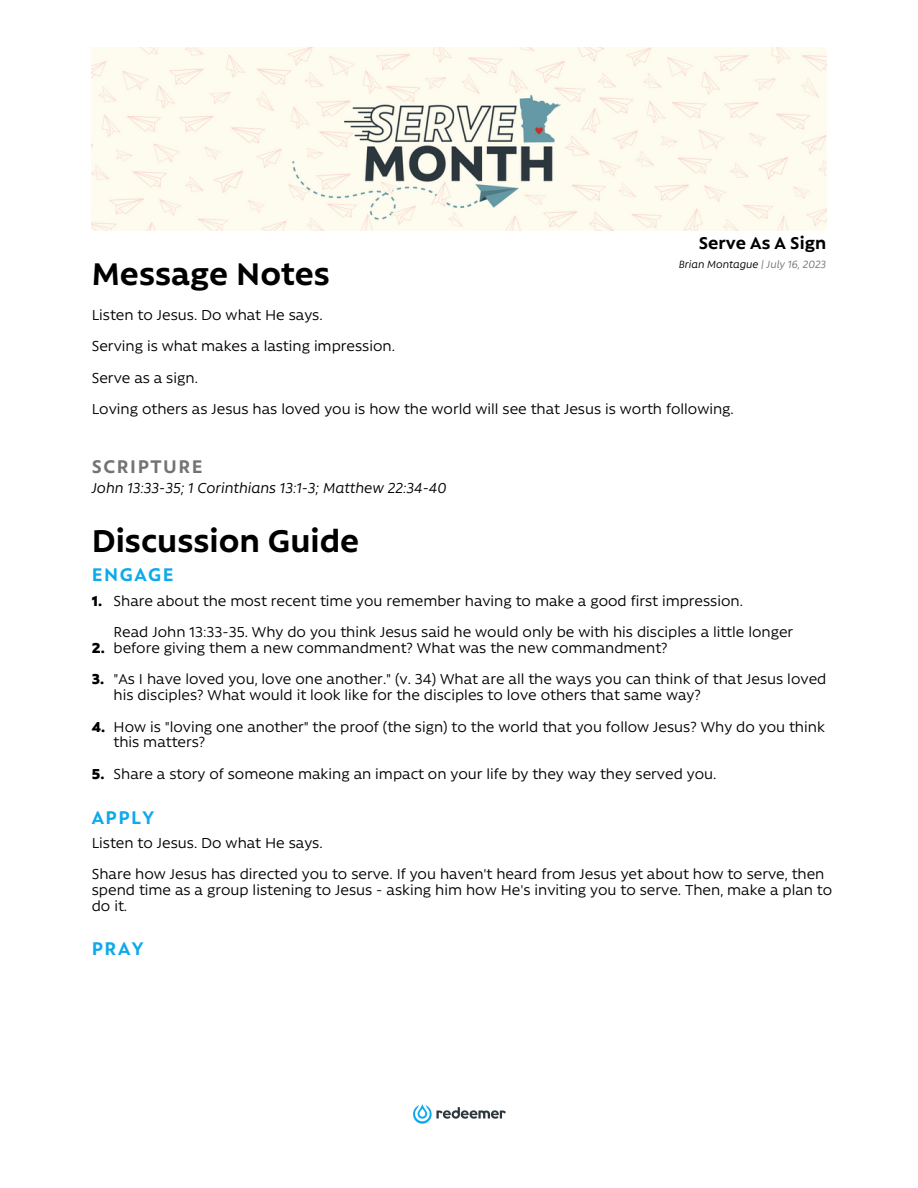
<style>
.page{position:relative;width:918px;height:1188px;background:#fff}
.page>*{position:absolute;margin:0;border:0;box-sizing:border-box;transform-origin:0 0}
.t1{font:700 36px "Rawson Pro";color:#000}
.t2{font:700 21px "Rawson Pro";letter-spacing:.075em;color:#0ca9eb}
.t3{font:700 21px "Rawson Pro";letter-spacing:.075em;color:#737373}
.t4{font:700 19.5px "Rawson Pro";color:#000}
.t5{font:16.5px/15.8px "Rawson Pro";color:#000}
.t6{font:italic 16.5px "Rawson Pro";color:#000}
.t7{font:900 16.5px "Rawson Pro";color:#000}
.t8{font:italic 12px "Rawson Pro";color:#000}
.s1{color:#737373}
</style>
<div class="page">
<img style="left:92px;top:47px;width:734px;height:184px">
<img style="left:413px;top:1104px;width:93px;height:20px">
<p class="t1" style="left:92px;top:250px;width:240px">Message Notes</p>
<p class="t4" style="left:699px;top:230px;width:129px">Serve As A Sign</p>
<p class="t8" style="left:679px;top:256px;width:149px">Brian Montague <span class="s1">| July 16, 2023</span></p>
<p class="t5" style="left:92px;top:306px;width:232px">Listen to Jesus. Do what He says.</p>
<p class="t5" style="left:92px;top:337px;width:305px">Serving is what makes a lasting impression.</p>
<p class="t5" style="left:92px;top:369px;width:108px">Serve as a sign.</p>
<p class="t5" style="left:92px;top:400px;width:644px">Loving others as Jesus has loved you is how the world will see that Jesus is worth following.</p>
<p class="t3" style="left:92px;top:453px;width:112px">SCRIPTURE</p>
<p class="t6" style="left:92px;top:477px;width:356px">John 13:33-35; 1 Corinthians 13:1-3; Matthew 22:34-40</p>
<p class="t1" style="left:92px;top:517px;width:269px">Discussion Guide</p>
<p class="t2" style="left:92px;top:561px;width:83px">ENGAGE</p>
<p class="t7" style="left:92px;top:590px;width:12px">1.</p>
<p class="t7" style="left:92px;top:637px;width:14px">2.</p>
<p class="t7" style="left:92px;top:668px;width:14px">3.</p>
<p class="t7" style="left:92px;top:716px;width:15px">4.</p>
<p class="t7" style="left:92px;top:763px;width:14px">5.</p>
<p class="t5" style="left:114px;top:592px;width:631px">Share about the most recent time you remember having to make a good first impression.</p>
<p class="t5" style="left:114px;top:623px;width:681px">Read John 13:33-35. Why do you think Jesus said he would only be with his disciples a little longer before giving them a new commandment? What was the new commandment?</p>
<p class="t5" style="left:114px;top:670px;width:714px">"As I have loved you, love one another." (v. 34) What are all the ways you can think of that Jesus loved his disciples? What would it look like for the disciples to love others that same way?</p>
<p class="t5" style="left:114px;top:718px;width:713px">How is "loving one another" the proof (the sign) to the world that you follow Jesus? Why do you think this matters?</p>
<p class="t5" style="left:114px;top:765px;width:604px">Share a story of someone making an impact on your life by they way they served you.</p>
<p class="t2" style="left:92px;top:803px;width:64px">APPLY</p>
<p class="t5" style="left:92px;top:834px;width:232px">Listen to Jesus. Do what He says.</p>
<p class="t5" style="left:92px;top:865px;width:742px">Share how Jesus has directed you to serve. If you haven't heard from Jesus yet about how to serve, then spend time as a group listening to Jesus - asking him how He's inviting you to serve. Then, make a plan to do it.</p>
<p class="t2" style="left:92px;top:935px;width:53px">PRAY</p>
</div>
